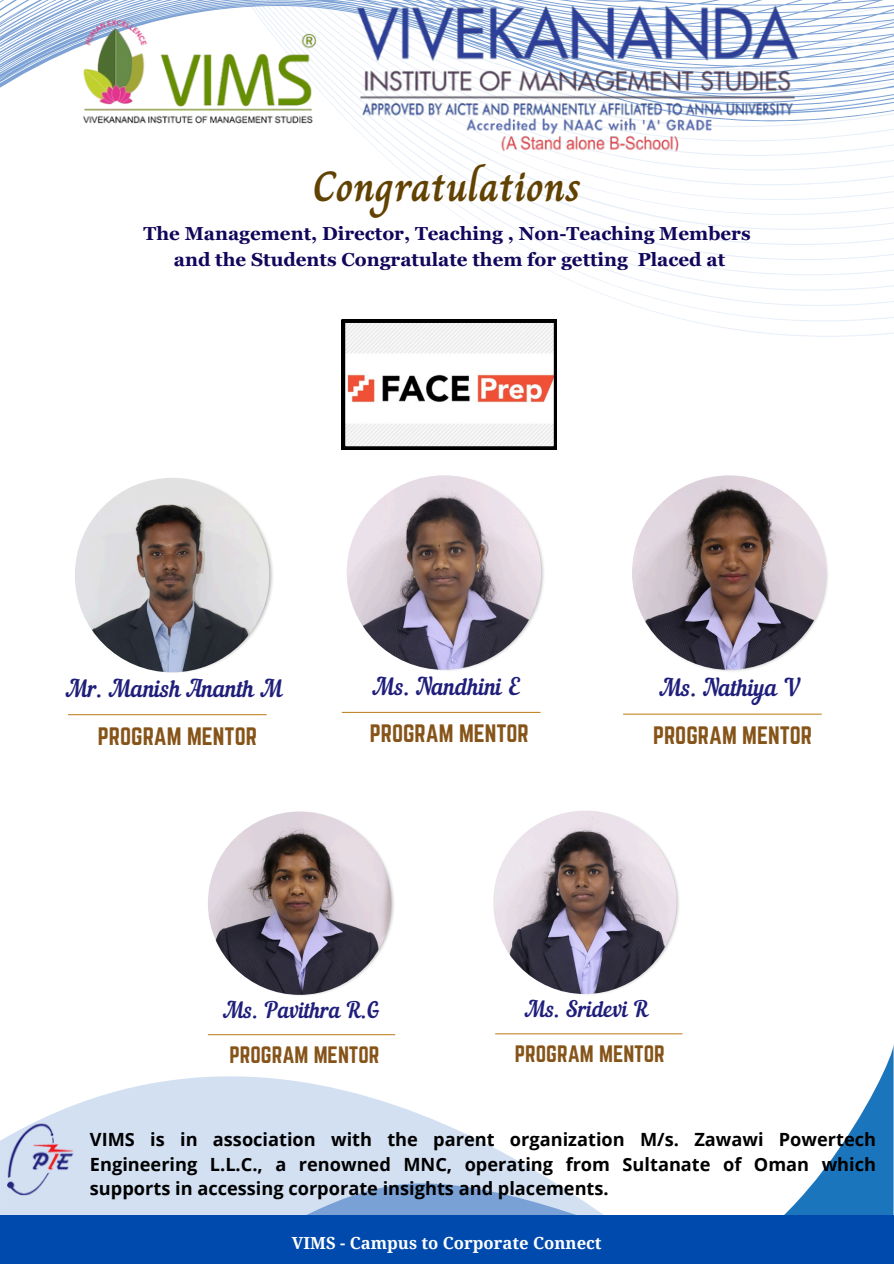
<style>
.page{position:relative;width:894px;height:1264px;background:#fff}
.page>*{position:absolute;margin:0;border:0;box-sizing:border-box;transform-origin:0 0}
.t1{font:700 42.3px "Charm";color:#624202}
.t2{font:23.55px "Nautilus Pompilius";color:#1f1e7b}
.t3{font:22.2px "Nautilus Pompilius";color:#1f1e7b}
.t4{font:22.05px "Norwester";color:#865419}
.t5{font:20.7px "Norwester";color:#865419}
.t6{font:700 18.75px/25.8px "Georgia Pro";color:#11065b;text-align:center}
.t7{font:700 18.15px/24.6px "Open Sans";color:#000;text-align:justify}
.t8{font:700 16.65px "Noto Serif";color:#fff}
</style>
<div class="page">
<svg style="left:0;top:1034px;width:396px;height:149px;fill:#d2e0f2"></svg>
<svg style="left:312px;top:1044px;width:581px;height:139px"></svg>
<svg style="left:0;top:1183px;width:893px;height:31px"></svg>
<svg style="left:341px;top:186px;width:552px;height:151px"></svg>
<svg style="left:387px;top:158px;width:506px;height:28px"></svg>
<div style="left:0;top:1214px;width:893px;height:49px;background:#004aad"></div>
<img style="left:77px;top:478px;width:196px;height:195px">
<hr style="left:68px;top:714px;width:198px;height:1px;background:#c2862b">
<img style="left:75px;top:478px;width:194px;height:194px;border-radius:50%">
<img style="left:8px;top:1121px;width:74px;height:81px">
<img style="left:361px;top:478px;width:183px;height:193px">
<hr style="left:342px;top:712px;width:198px;height:1px;background:#c2862b">
<img style="left:632px;top:488px;width:196px;height:184px">
<hr style="left:623px;top:713px;width:198px;height:1px;background:#c2862b">
<div style="left:468px;top:939px;width:236px;height:174px;background:#fff;border-radius:87px"></div>
<img style="left:498px;top:823px;width:181px;height:172px">
<hr style="left:495px;top:1033px;width:187px;height:1px;background:#c2862b">
<img style="left:346px;top:475px;width:195px;height:194px;border-radius:50%">
<img style="left:632px;top:475px;width:194px;height:194px;border-radius:50%">
<img style="left:493px;top:810px;width:183px;height:184px;border-radius:50%">
<img style="left:210px;top:824px;width:184px;height:172px">
<hr style="left:208px;top:1034px;width:187px;height:1px;background:#c2862b">
<img style="left:208px;top:811px;width:183px;height:183px;border-radius:50%">
<img style="left:0;top:0;width:893px;height:158px">
<svg style="left:342px;top:319px;width:214px;height:130px"></svg>
<p class="t1" style="left:312px;top:154px;width:270px">Congratulations</p>
<h3 class="t6" style="left:143px;top:221px;width:608px">The Management, Director, Teaching , Non-Teaching Members and the Students Congratulate them for getting Placed at</h3>
<p class="t2" style="left:66px;top:679px;width:218px">Mr. Manish Ananth M</p>
<h1 class="t4" style="left:98px;top:722px;width:160px">PROGRAM MENTOR</h1>
<p class="t2" style="left:372px;top:677px;width:148px">Ms. Nandhini E</p>
<p class="t4" style="left:369px;top:720px;width:160px">PROGRAM MENTOR</p>
<p class="t2" style="left:659px;top:678px;width:141px">Ms. Nathiya V</p>
<h2 class="t4" style="left:652px;top:722px;width:160px">PROGRAM MENTOR</h2>
<h2 class="t3" style="left:223px;top:1001px;width:158px">Ms. Pavithra R.G</h2>
<p class="t5" style="left:229px;top:1042px;width:151px">PROGRAM MENTOR</p>
<p class="t3" style="left:524px;top:1000px;width:125px">Ms. Sridevi R</p>
<p class="t5" style="left:514px;top:1041px;width:151px">PROGRAM MENTOR</p>
<h2 class="t7" style="left:90px;top:1126px;width:787px">VIMS is in association with the parent organization M/s. Zawawi Powertech Engineering L.L.C., a renowned MNC, operating from Sultanate of Oman which supports in accessing corporate insights and placements.</h2>
<h2 class="t8" style="left:292px;top:1231px;width:311px">VIMS - Campus to Corporate Connect</h2>
</div>
